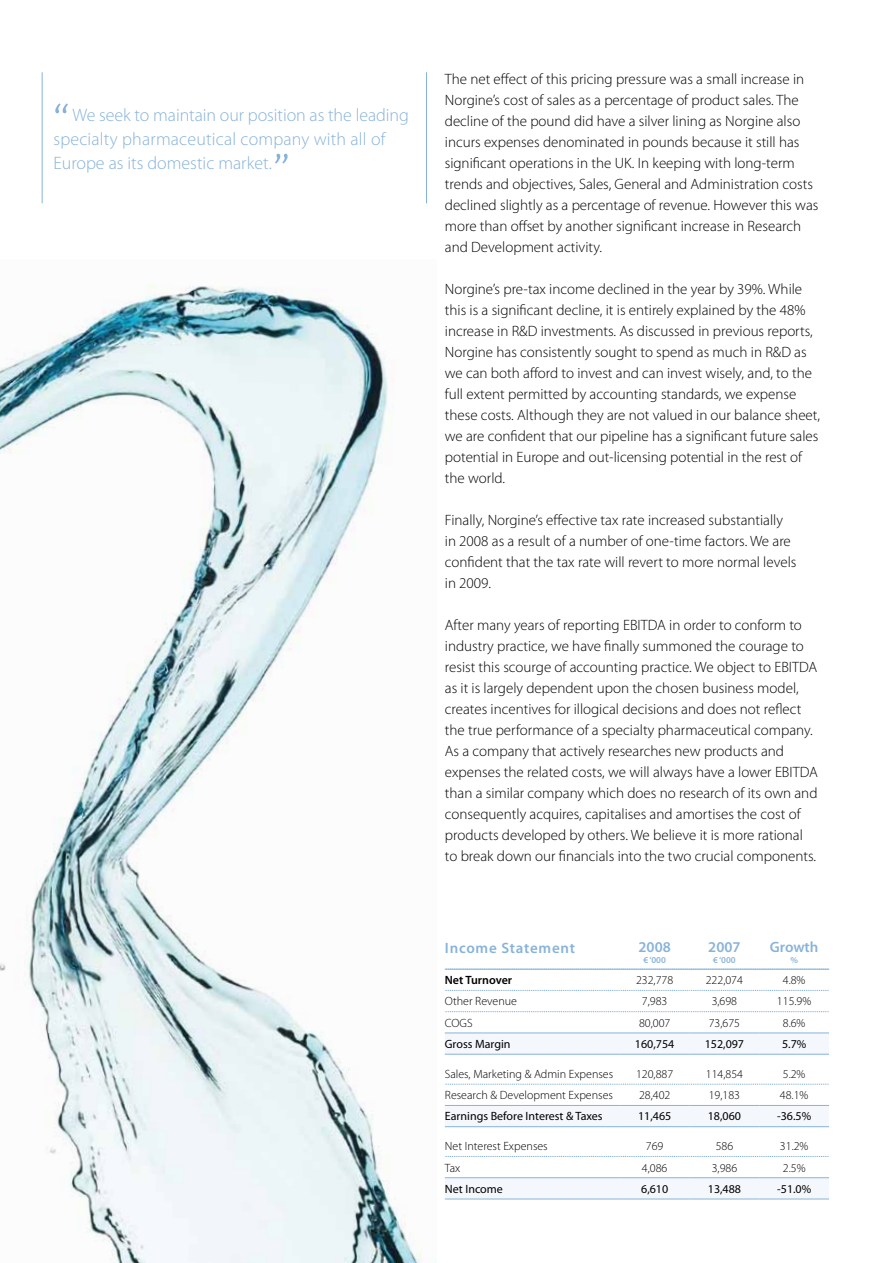
<style>
.page{position:relative;width:893px;height:1263px;background:#fff}
.page>*{position:absolute;margin:0;border:0;box-sizing:border-box;transform-origin:0 0}
.t1{font:300 18px/24px "Myriad Pro";color:#88b3d9}
.t2{font:300 15px/21px "Myriad Pro";color:#000}
.t3{font:600 15px "Myriad Pro";letter-spacing:.04em;color:#88b3d9}
.t4{font:300 12px "Myriad Pro";color:#000}
.t5{font:12px "Myriad Pro";color:#000}
.t6{font:600 12px "Myriad Pro";color:#000}
.t7{font:600 9px "Myriad Pro";color:#88b3d9}
</style>
<div class="page">
<img style="left:0;top:284px;width:422px;height:979px">
<hr style="left:42px;top:72px;width:1px;height:131px;background:#88b3d9">
<hr style="left:426px;top:72px;width:1px;height:131px;background:#88b3d9">
<svg style="left:275px;top:154px;width:13px;height:10px"></svg>
<svg style="left:55px;top:103px;width:13px;height:10px"></svg>
<svg style="left:445px;top:1033px;width:384px;height:165px"></svg>
<svg style="left:445px;top:990px;width:384px;height:1px"></svg>
<svg style="left:445px;top:1011px;width:384px;height:1px"></svg>
<svg style="left:445px;top:1084px;width:384px;height:1px"></svg>
<svg style="left:445px;top:1156px;width:384px;height:1px"></svg>
<hr style="left:445px;top:1032px;width:175px;height:1px;background:#88b3d9">
<hr style="left:620px;top:1032px;width:69px;height:1px;background:#88b3d9">
<hr style="left:689px;top:1032px;width:70px;height:1px;background:#88b3d9">
<hr style="left:759px;top:1032px;width:70px;height:1px;background:#88b3d9">
<hr style="left:445px;top:1105px;width:175px;height:1px;background:#88b3d9">
<hr style="left:620px;top:1105px;width:69px;height:1px;background:#88b3d9">
<hr style="left:689px;top:1105px;width:70px;height:1px;background:#88b3d9">
<hr style="left:759px;top:1105px;width:70px;height:1px;background:#88b3d9">
<hr style="left:445px;top:1177px;width:175px;height:1px;background:#88b3d9">
<hr style="left:620px;top:1177px;width:69px;height:1px;background:#88b3d9">
<hr style="left:689px;top:1177px;width:70px;height:1px;background:#88b3d9">
<hr style="left:759px;top:1177px;width:70px;height:1px;background:#88b3d9">
<hr style="left:445px;top:1198px;width:175px;height:1px;background:#88b3d9">
<hr style="left:620px;top:1198px;width:69px;height:1px;background:#88b3d9">
<hr style="left:689px;top:1198px;width:70px;height:1px;background:#88b3d9">
<hr style="left:759px;top:1198px;width:70px;height:1px;background:#88b3d9">
<hr style="left:445px;top:1054px;width:175px;height:1px;background:#88b3d9">
<hr style="left:620px;top:1054px;width:69px;height:1px;background:#88b3d9">
<hr style="left:689px;top:1054px;width:70px;height:1px;background:#88b3d9">
<hr style="left:759px;top:1054px;width:70px;height:1px;background:#88b3d9">
<hr style="left:445px;top:1126px;width:175px;height:1px;background:#88b3d9">
<hr style="left:620px;top:1126px;width:69px;height:1px;background:#88b3d9">
<hr style="left:689px;top:1126px;width:70px;height:1px;background:#88b3d9">
<hr style="left:759px;top:1126px;width:70px;height:1px;background:#88b3d9">
<hr style="left:445px;top:969px;width:384px;height:1px;background:#88b3d9">
<p class="t1" style="left:54px;top:103px;width:357px;text-indent:19px">We seek to maintain our position as the leading specialty pharmaceutical company with all of<br>Europe as its domestic market.</p>
<p class="t2" style="left:445px;top:68px;width:375px">The net effect of this pricing pressure was a small increase in Norgine’s cost of sales as a percentage of product sales. The decline of the pound did have a silver lining as Norgine also incurs expenses denominated in pounds because it still has significant operations in the UK. In keeping with long-term trends and objectives, Sales, General and Administration costs declined slightly as a percentage of revenue. However this was more than offset by another significant increase in Research and Development activity.</p>
<p class="t2" style="left:445px;top:278px;width:377px">Norgine’s pre-tax income declined in the year by 39%. While this is a significant decline, it is entirely explained by the 48% increase in R&amp;D investments. As discussed in previous reports, Norgine has consistently sought to spend as much in R&amp;D as we can both afford to invest and can invest wisely, and, to the full extent permitted by accounting standards, we expense these costs. Although they are not valued in our balance sheet, we are confident that our pipeline has a significant future sales potential in Europe and out-licensing potential in the rest of the world.</p>
<p class="t2" style="left:445px;top:509px;width:353px">Finally, Norgine’s effective tax rate increased substantially in 2008 as a result of a number of one-time factors. We are confident that the tax rate will revert to more normal levels in 2009.</p>
<p class="t2" style="left:445px;top:614px;width:375px">After many years of reporting EBITDA in order to conform to industry practice, we have finally summoned the courage to resist this scourge of accounting practice. We object to EBITDA as it is largely dependent upon the chosen business model, creates incentives for illogical decisions and does not reflect the true performance of a specialty pharmaceutical company.<br>As a company that actively researches new products and expenses the related costs, we will always have a lower EBITDA than a similar company which does no research of its own and consequently acquires, capitalises and amortises the cost of products developed by others. We believe it is more rational to break down our financials into the two crucial components.</p>
<p class="t3" style="left:445px;top:939px;width:132px">Income Statement</p>
<p class="t3" style="left:639px;top:937px;width:34px">2008</p>
<p class="t7" style="left:643px;top:954px;width:24px">€ ‘000</p>
<p class="t3" style="left:708px;top:937px;width:34px">2007</p>
<p class="t7" style="left:713px;top:954px;width:24px">€ ‘000</p>
<p class="t3" style="left:770px;top:937px;width:50px">Growth</p>
<p class="t7" style="left:790px;top:954px;width:9px">%</p>
<p class="t6" style="left:445px;top:972px;width:69px">Net Turnover</p>
<p class="t4" style="left:636px;top:973px;width:39px">232,778</p>
<p class="t4" style="left:706px;top:973px;width:39px">222,074</p>
<p class="t4" style="left:783px;top:973px;width:24px">4.8%</p>
<p class="t4" style="left:445px;top:995px;width:74px">Other Revenue</p>
<p class="t4" style="left:642px;top:995px;width:27px">7,983</p>
<p class="t4" style="left:712px;top:995px;width:27px">3,698</p>
<p class="t4" style="left:777px;top:995px;width:36px">115.9%</p>
<p class="t4" style="left:445px;top:1016px;width:29px">COGS</p>
<p class="t4" style="left:639px;top:1016px;width:33px">80,007</p>
<p class="t4" style="left:709px;top:1016px;width:33px">73,675</p>
<p class="t4" style="left:783px;top:1016px;width:24px">8.6%</p>
<p class="t5" style="left:445px;top:1036px;width:67px">Gross Margin</p>
<p class="t5" style="left:635px;top:1036px;width:41px">160,754</p>
<p class="t5" style="left:705px;top:1036px;width:41px">152,097</p>
<p class="t5" style="left:782px;top:1036px;width:26px">5.7%</p>
<p class="t4" style="left:445px;top:1067px;width:170px">Sales, Marketing &amp; Admin Expenses</p>
<p class="t4" style="left:636px;top:1067px;width:39px">120,887</p>
<p class="t4" style="left:706px;top:1067px;width:39px">114,854</p>
<p class="t4" style="left:783px;top:1067px;width:24px">5.2%</p>
<p class="t4" style="left:445px;top:1088px;width:170px">Research &amp; Development Expenses</p>
<p class="t4" style="left:639px;top:1088px;width:33px">28,402</p>
<p class="t4" style="left:709px;top:1088px;width:33px">19,183</p>
<p class="t4" style="left:780px;top:1088px;width:30px">48.1%</p>
<p class="t5" style="left:445px;top:1109px;width:159px">Earnings Before Interest &amp; Taxes</p>
<p class="t5" style="left:638px;top:1109px;width:35px">11,465</p>
<p class="t5" style="left:708px;top:1109px;width:35px">18,060</p>
<p class="t5" style="left:777px;top:1109px;width:36px">-36.5%</p>
<p class="t4" style="left:445px;top:1139px;width:104px">Net Interest Expenses</p>
<p class="t4" style="left:646px;top:1139px;width:19px">769</p>
<p class="t4" style="left:716px;top:1139px;width:19px">586</p>
<p class="t4" style="left:780px;top:1139px;width:30px">31.2%</p>
<p class="t4" style="left:445px;top:1161px;width:17px">Tax</p>
<p class="t4" style="left:642px;top:1161px;width:27px">4,086</p>
<p class="t4" style="left:712px;top:1161px;width:27px">3,986</p>
<p class="t4" style="left:783px;top:1161px;width:24px">2.5%</p>
<p class="t5" style="left:445px;top:1181px;width:59px">Net Income</p>
<p class="t5" style="left:641px;top:1181px;width:29px">6,610</p>
<p class="t5" style="left:708px;top:1181px;width:35px">13,488</p>
<p class="t5" style="left:777px;top:1181px;width:36px">-51.0%</p>
</div>
